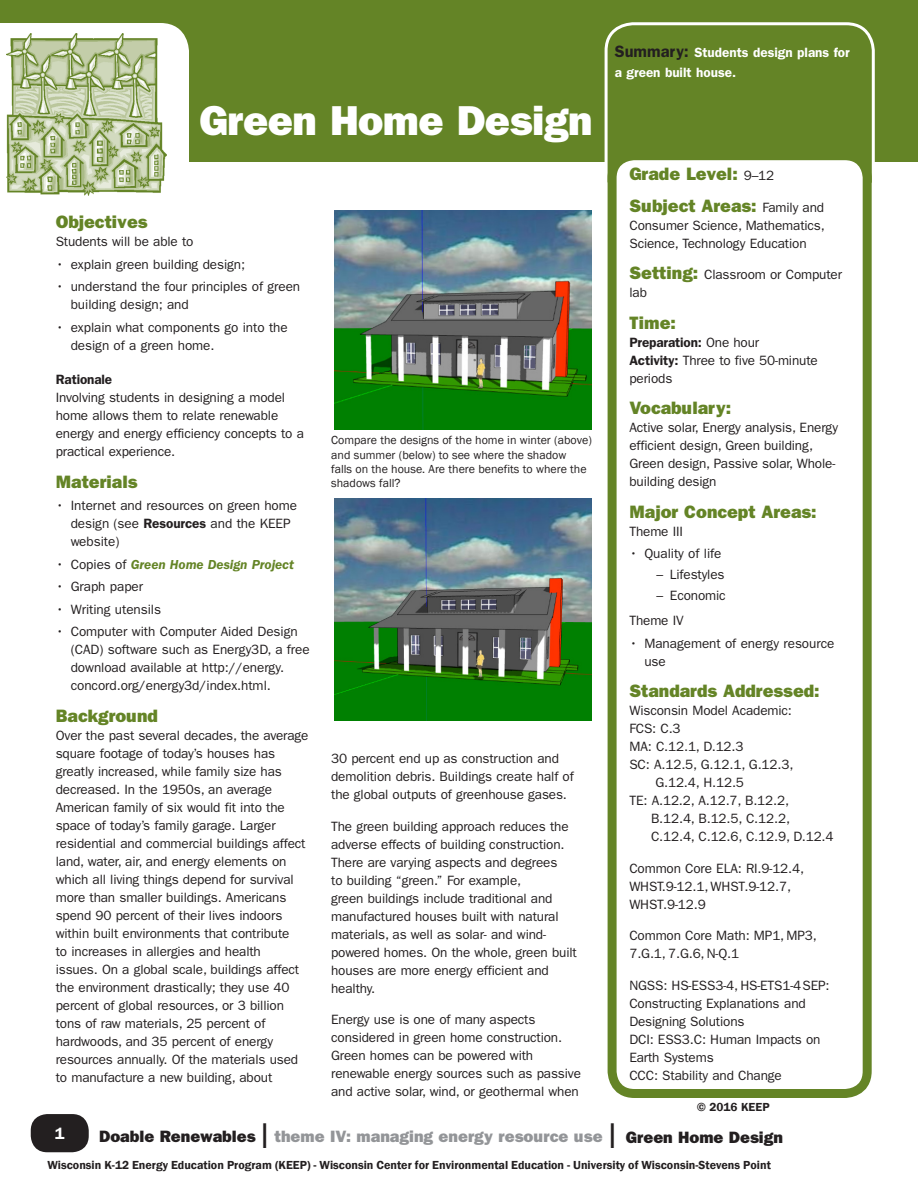
<style>
.page{position:relative;width:918px;height:1188px;background:#fff}
.page>*{position:absolute;margin:0;border:0;box-sizing:border-box;transform-origin:0 0}
.Headlines{font:42px "ITC Franklin Gothic Std Hvy";letter-spacing:-.01em;color:#fff}
.Summary_Sections{font:18px "ITC Franklin Gothic Std Hvy";color:#648426}
.t1{font:16.5px "ITC Franklin Gothic Std Hvy";color:#939598}
.t2{font:16.5px "ITC Franklin Gothic Std Hvy";color:#231f20}
.t3{font:600 16.5px "Franklin Gothic";color:#fff}
.BC{font:13.5px/18px "ITC Franklin Gothic Std";letter-spacing:-.01em;color:#231f20}
.Summary_Sections-2{font:13.5px/18px "ITC Franklin Gothic Std";letter-spacing:-.01em;color:#231f20}
.Summary_Header_Top{font:600 13.5px/19.5px "ITC Franklin Gothic Std";color:#fff}
.BC_No_SA{font:13.5px "ITC Franklin Gothic Std";letter-spacing:-.01em;color:#231f20}
.t4{font:italic 600 13.5px "ITC Franklin Gothic Std";letter-spacing:-.005em;color:#648426}
.BC_No_SA-2{font:600 13.5px "ITC Franklin Gothic Std";letter-spacing:-.01em;color:#231f20}
.BC_Bold_SB{font:600 13.5px "ITC Franklin Gothic Std";letter-spacing:-.01em;color:#231f20}
.BC-2{font:12px/14.4px "Franklin Gothic";color:#231f20}
.t5{font:12px "Franklin Gothic Demi";color:#231f20}
.s1{font-weight:600}
.s2{font-weight:400;font-style:normal;color:#231f20}
.s3{font-size:16.5px;color:#231f20}
.s4{font-family:"ITC Franklin Gothic Std";font-size:13.5px;color:#231f20}
.s5{font-family:"ITC Franklin Gothic Std Hvy";font-size:18px;color:#648426}
.s6{font-weight:400}
.s7{color:#231f20}
.s8{font-family:"ITC Franklin Gothic Std";font-size:36px;color:#231f20}
</style>
<div class="page">
<div style="left:0;top:0;width:918px;height:162px;background:#648426"></div>
<svg style="left:604px;top:22px;width:271px;height:165px"></svg>
<div style="left:612px;top:156px;width:255px;height:938px;background:#fff;border-radius:22px"></div>
<div style="left:608px;top:151px;width:264px;height:947px;border:9px solid #648426;border-radius:22px"></div>
<svg style="left:0;top:23px;width:189px;height:173px;background:#c6d1af"></svg>
<img style="left:335px;top:210px;width:256px;height:220px">
<img style="left:335px;top:498px;width:256px;height:222px">
<div style="left:31px;top:1114px;width:58px;height:38px;background:#231f20;border-radius:16px"></div>
<p class="Headlines" style="left:199px;top:95px;width:395px">Green Home Design</p>
<p class="Summary_Sections" style="left:56px;top:212px;width:93px">Objectives</p>
<p class="BC_No_SA" style="left:56px;top:234px;width:139px">Students will be able to</p>
<p class="BC" style="left:56px;top:255px;width:191px">• explain green building design;</p>
<p class="BC" style="left:71px;top:278px;width:231px;text-indent:-15px">• understand the four principles of green building design; and</p>
<p class="BC" style="left:71px;top:318px;width:219px;text-indent:-15px">• explain what components go into the design of a green home.</p>
<p class="BC_Bold_SB" style="left:56px;top:372px;width:58px">Rationale</p>
<p class="BC" style="left:56px;top:389px;width:250px">Involving students in designing a model home allows them to relate renewable energy and energy efficiency concepts to a practical experience.</p>
<p class="Summary_Sections" style="left:56px;top:471px;width:83px">Materials</p>
<p class="BC" style="left:71px;top:497px;width:228px;text-indent:-15px">• Internet and resources on green home design (see <span class="s1">Resources</span> and the KEEP website)</p>
<p class="t4" style="left:56px;top:557px;width:240px"><span class="s2">• Copies of</span> Green Home Design Project</p>
<p class="BC" style="left:56px;top:578px;width:89px">• Graph paper</p>
<p class="BC" style="left:56px;top:600px;width:107px">• Writing utensils</p>
<p class="BC" style="left:71px;top:623px;width:240px;text-indent:-15px">• Computer with Computer Aided Design (CAD) software such as Energy3D, a free download available at http://energy. concord.org/energy3d/index. html.</p>
<p class="Summary_Sections" style="left:56px;top:705px;width:104px">Background</p>
<p class="BC" style="left:56px;top:726px;width:254px">Over the past several decades, the average square footage of today’s houses has greatly increased, while family size has decreased. In the 1950s, an average American family of six would fit into the space of today’s family garage. Larger residential and commercial buildings affect land, water, air, and energy elements on which all living things depend for survival more than smaller buildings. Americans spend 90 percent of their lives indoors within built environments that contribute<br>to increases in allergies and health<br>issues. On a global scale, buildings affect the environment drastically; they use 40 percent of global resources, or 3 billion tons of raw materials, 25 percent of hardwoods, and 35 percent of energy resources annually. Of the materials used to manufacture a new building, about</p>
<p class="BC-2" style="left:331px;top:433px;width:262px">Compare the designs of the home in winter (above) and summer (below) to see where the shadow<br>falls on the house. Are there benefits to where the shadows fall?</p>
<p class="BC" style="left:331px;top:750px;width:244px">30 percent end up as construction and demolition debris. Buildings create half of the global outputs of greenhouse gases.</p>
<p class="BC" style="left:331px;top:817px;width:247px">The green building approach reduces the adverse effects of building construction.<br>There are varying aspects and degrees<br>to building “green.” For example,<br>green buildings include traditional and manufactured houses built with natural materials, as well as solar- and wind&shy;powered homes. On the whole, green built houses are more energy efficient and healthy.</p>
<p class="BC" style="left:331px;top:1011px;width:251px">Energy use is one of many aspects considered in green home construction.<br>Green homes can be powered with renewable energy sources such as passive and active solar, wind, or geothermal when</p>
<p class="Summary_Header_Top" style="left:615px;top:43px;width:236px"><span class="s3">Summary:</span> Students design plans for a green built house.</p>
<p class="Summary_Sections" style="left:629px;top:164px;width:146px">Grade Level: <span class="s4">9–12</span></p>
<p class="Summary_Sections" style="left:629px;top:195px;width:196px">Subject Areas: <span class="s4">Family and</span></p>
<p class="Summary_Sections-2" style="left:629px;top:216px;width:197px">Consumer Science, Mathematics,<br>Science, Technology Education</p>
<p class="Summary_Sections-2" style="left:629px;top:266px;width:214px"><span class="s5">Setting:</span> Classroom or Computer lab</p>
<p class="Summary_Sections" style="left:629px;top:312px;width:48px">Time:</p>
<p class="BC_No_SA-2" style="left:629px;top:334px;width:131px">Preparation: <span class="s6">One hour</span></p>
<p class="BC" style="left:629px;top:351px;width:190px"><span class="s1">Activity:</span> Three to five 50-minute periods</p>
<p class="Summary_Sections" style="left:629px;top:398px;width:103px">Vocabulary:</p>
<p class="BC" style="left:629px;top:419px;width:210px">Active solar, Energy analysis, Energy efficient design, Green building,<br>Green design, Passive solar, Whole&shy;building design</p>
<p class="Summary_Sections" style="left:629px;top:501px;width:189px">Major Concept Areas:</p>
<p class="BC_No_SA" style="left:629px;top:524px;width:55px">Theme III</p>
<p class="BC" style="left:629px;top:545px;width:94px">• Quality of life</p>
<p class="BC" style="left:656px;top:566px;width:70px">– Lifestyles</p>
<p class="BC" style="left:656px;top:587px;width:71px">– Economic</p>
<p class="BC_No_SA" style="left:629px;top:613px;width:56px">Theme IV</p>
<p class="BC" style="left:644px;top:634px;width:191px;text-indent:-15px">• Management of energy resource use</p>
<p class="Summary_Sections" style="left:629px;top:680px;width:192px">Standards Addressed:</p>
<p class="BC" style="left:629px;top:702px;width:164px">Wisconsin Model Academic:</p>
<p class="BC" style="left:629px;top:720px;width:53px">FCS: C.3</p>
<p class="BC" style="left:629px;top:738px;width:116px">MA: C.12.1, D.12.3</p>
<p class="BC" style="left:629px;top:756px;width:166px">SC: A.12.5, G.12.1, G.12.3,</p>
<p class="BC" style="left:655px;top:774px;width:90px">G.12.4, H.12.5</p>
<p class="BC" style="left:629px;top:792px;width:161px">TE: A.12.2, A.12.7, B.12.2,</p>
<p class="BC" style="left:651px;top:810px;width:141px">B.12.4, B.12.5, C.12.2,</p>
<p class="BC" style="left:651px;top:828px;width:184px">C.12.4, C.12.6, C.12.9, D.12.4</p>
<p class="BC" style="left:629px;top:859px;width:176px">Common Core ELA: RI .9-12 .4,<br>WHST .9-12 .1, WHST .9-12 .7,<br>WHST .9-12 .9</p>
<p class="BC" style="left:629px;top:927px;width:189px">Common Core Math: MP1, MP3,<br>7 .G .1, 7 .G .6, N-Q .1</p>
<p class="BC" style="left:629px;top:976px;width:202px">NGSS: HS-ESS3-4, HS-ETS1-4SEP:<br>Constructing Explanations and<br>Designing Solutions<br>DCI: ESS3 .C: Human Impacts on<br>Earth Systems<br>CCC: Stability and Change</p>
<p class="t5" style="left:697px;top:1100px;width:74px">© 2016 KEEP</p>
<p class="t1" style="left:99px;top:1127px;width:519px"><span class="s7">Doable Renewables</span> <span class="s8">l</span> theme IV: managing energy resource use <span class="s8">l</span></p>
<p class="t3" style="left:55px;top:1123px;width:11px">1</p>
<p class="t2" style="left:626px;top:1128px;width:159px">Green Home Design</p>
<p class="t5" style="left:47px;top:1157px;width:725px">Wisconsin K-12 Energy Education Program (KEEP) - Wisconsin Center for Environmental Education - University of Wisconsin-Stevens Point</p>
</div>
